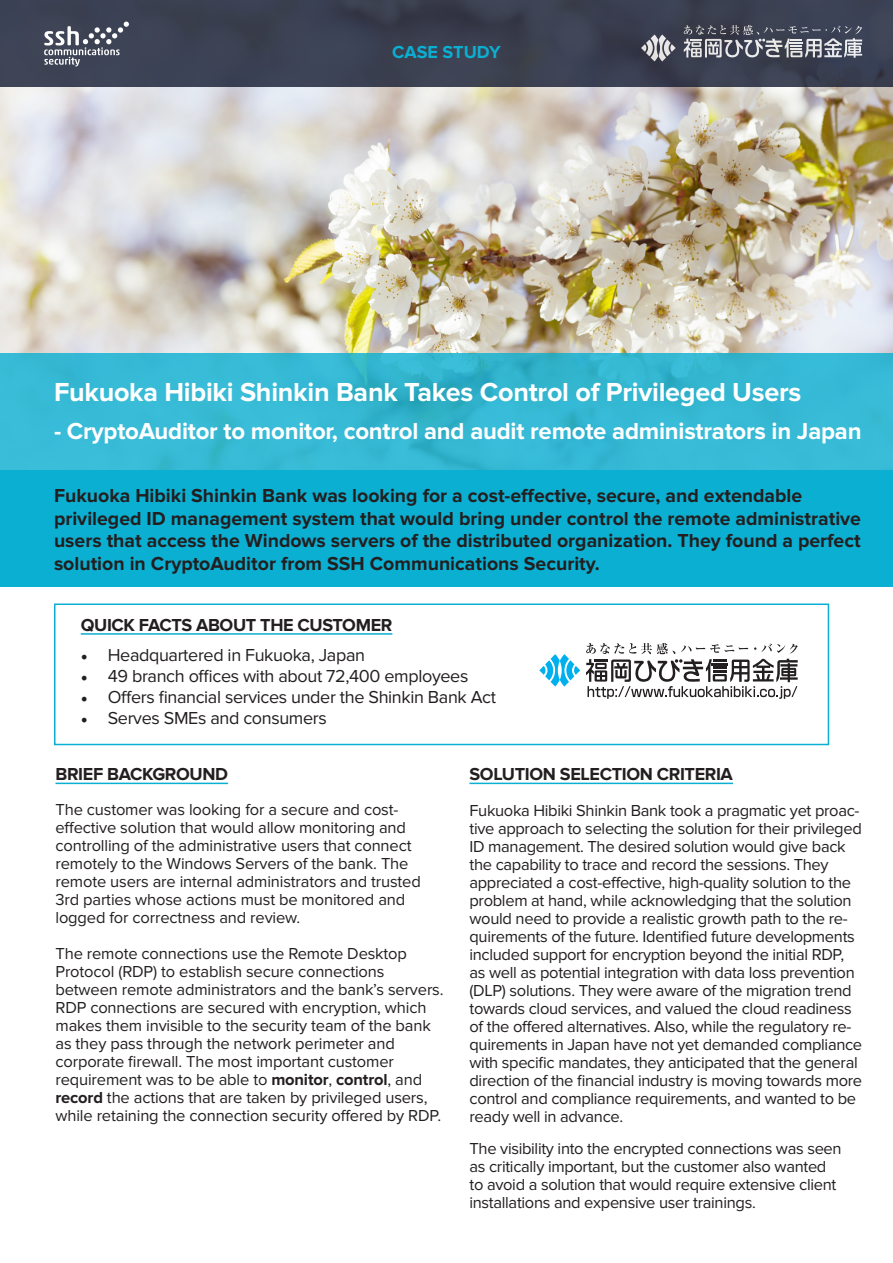
<style>
.page{position:relative;width:893px;height:1263px;background:#fff}
.page>*{position:absolute;margin:0;border:0;box-sizing:border-box;transform-origin:0 0}
.t1{font:700 27px "Proxima Nova";letter-spacing:-.01em;color:#fff}
.t2{font:700 24px "Proxima Nova";letter-spacing:-.01em;color:#fff}
.t3{font:700 19.5px/22.5px "Proxima Nova";color:#231f20;text-align:justify}
.t4{font:18px "Proxima Nova";letter-spacing:-.02em;color:#231f20}
.t5{font:700 18px "Proxima Nova";letter-spacing:-.02em;color:#231f20}
.t6{font:700 18px "Proxima Nova";letter-spacing:-.005em;color:#0aafd2}
.t7{font:16.5px/18px "Proxima Nova";letter-spacing:-.02em;color:#231f20}
.s1{font-family:"Minion Pro"}
.s2{font-weight:700}
</style>
<div class="page">
<img style="left:0;top:87px;width:893px;height:266px">
<div style="left:0;top:0;width:893px;height:87px;background:#3b4153"></div>
<svg style="left:641px;top:35px;width:35px;height:26px"></svg>
<svg style="left:684px;top:25px;width:178px;height:33px"></svg>
<div style="left:0;top:470px;width:893px;height:117px;background:#0aafd2"></div>
<svg style="left:0;top:353px;width:893px;height:117px;background:#35b8d3"></svg>
<svg style="left:44px;top:22px;width:85px;height:44px"></svg>
<hr style="left:56px;top:783px;width:172px;height:1px;background:#0aafd2">
<hr style="left:469px;top:783px;width:264px;height:1px;background:#0aafd2">
<div style="left:54px;top:603px;width:775px;height:142px;border:2px solid #0aafd2"></div>
<hr style="left:81px;top:633px;width:311px;height:2px;background:#0aafd2">
<svg style="left:586px;top:643px;width:212px;height:56px"></svg>
<svg style="left:539px;top:654px;width:41px;height:32px"></svg>
<p class="t6" style="left:392px;top:41px;width:110px">CASE STUDY</p>
<p class="t1" style="left:54px;top:376px;width:749px">Fukuoka Hibiki Shinkin Bank Takes Control of Privileged Users</p>
<p class="t2" style="left:54px;top:417px;width:809px">- CryptoAuditor to monitor, control and audit remote administrators in Japan</p>
<p class="t3" style="left:54px;top:485px;width:750px">Fukuoka Hibiki Shinkin Bank was looking for a cost-effective, secure, and extendable</p>
<p class="t3" style="left:54px;top:507px;width:809px">privileged ID management system that would bring under control the remote administrative users that access the Windows servers of the distributed organization. They found a perfect solution in CryptoAuditor from SSH Communications Security.</p>
<p class="t5" style="left:81px;top:614px;width:313px">QUICK FACTS ABOUT THE CUSTOMER</p>
<p class="t4" style="left:81px;top:645px;width:286px"><span class="s1">•</span> Headquartered in Fukuoka, Japan</p>
<p class="t4" style="left:81px;top:666px;width:389px"><span class="s1">•</span> 49 branch offices with about 72,400 employees</p>
<p class="t4" style="left:81px;top:687px;width:417px"><span class="s1">•</span> Offers financial services under the Shinkin Bank Act</p>
<p class="t4" style="left:81px;top:708px;width:248px"><span class="s1">•</span> Serves SMEs and consumers</p>
<p class="t5" style="left:56px;top:764px;width:174px">BRIEF BACKGROUND</p>
<p class="t7" style="left:56px;top:801px;width:344px">The customer was looking for a secure and cost-</p>
<p class="t7" style="left:56px;top:819px;width:352px">effective solution that would allow monitoring and</p>
<p class="t7" style="left:56px;top:837px;width:358px">controlling of the administrative users that connect remotely to the Windows Servers of the bank. The</p>
<p class="t7" style="left:56px;top:873px;width:367px">remote users are internal administrators and trusted</p>
<p class="t7" style="left:56px;top:891px;width:351px">3rd parties whose actions must be monitored and logged for correctness and review.</p>
<p class="t7" style="left:56px;top:945px;width:353px">The remote connections use the Remote Desktop</p>
<p class="t7" style="left:56px;top:963px;width:330px">Protocol (RDP) to establish secure connections</p>
<p class="t7" style="left:56px;top:981px;width:390px">between remote administrators and the bank’s servers.<br>RDP connections are secured with encryption, which makes them invisible to the security team of the bank as they pass through the network perimeter and</p>
<p class="t7" style="left:56px;top:1053px;width:340px">corporate firewall. The most important customer</p>
<p class="t7" style="left:56px;top:1071px;width:387px">requirement was to be able to <span class="s2">monitor</span>, <span class="s2">control</span>, and <span class="s2">record</span> the actions that are taken by privileged users, while retaining the connection security offered by RDP.</p>
<p class="t5" style="left:469px;top:764px;width:265px">SOLUTION SELECTION CRITERIA</p>
<p class="t7" style="left:469px;top:802px;width:394px">Fukuoka Hibiki Shinkin Bank took a pragmatic yet proac&shy;tive approach to selecting the solution for their privileged ID management. The desired solution would give back the capability to trace and record the sessions. They appreciated a cost-effective, high-quality solution to the problem at hand, while acknowledging that the solution would need to provide a realistic growth path to the re&shy;quirements of the future. Identified future developments included support for encryption beyond the initial RDP, as well as potential integration with data loss prevention (DLP) solutions. They were aware of the migration trend towards cloud services, and valued the cloud readiness of the offered alternatives. Also, while the regulatory re&shy;quirements in Japan have not yet demanded compliance with specific mandates, they anticipated that the general direction of the financial industry is moving towards more control and compliance requirements, and wanted to be ready well in advance.</p>
<p class="t7" style="left:469px;top:1140px;width:374px">The visibility into the encrypted connections was seen as critically important, but the customer also wanted to avoid a solution that would require extensive client installations and expensive user trainings.</p>
</div>
